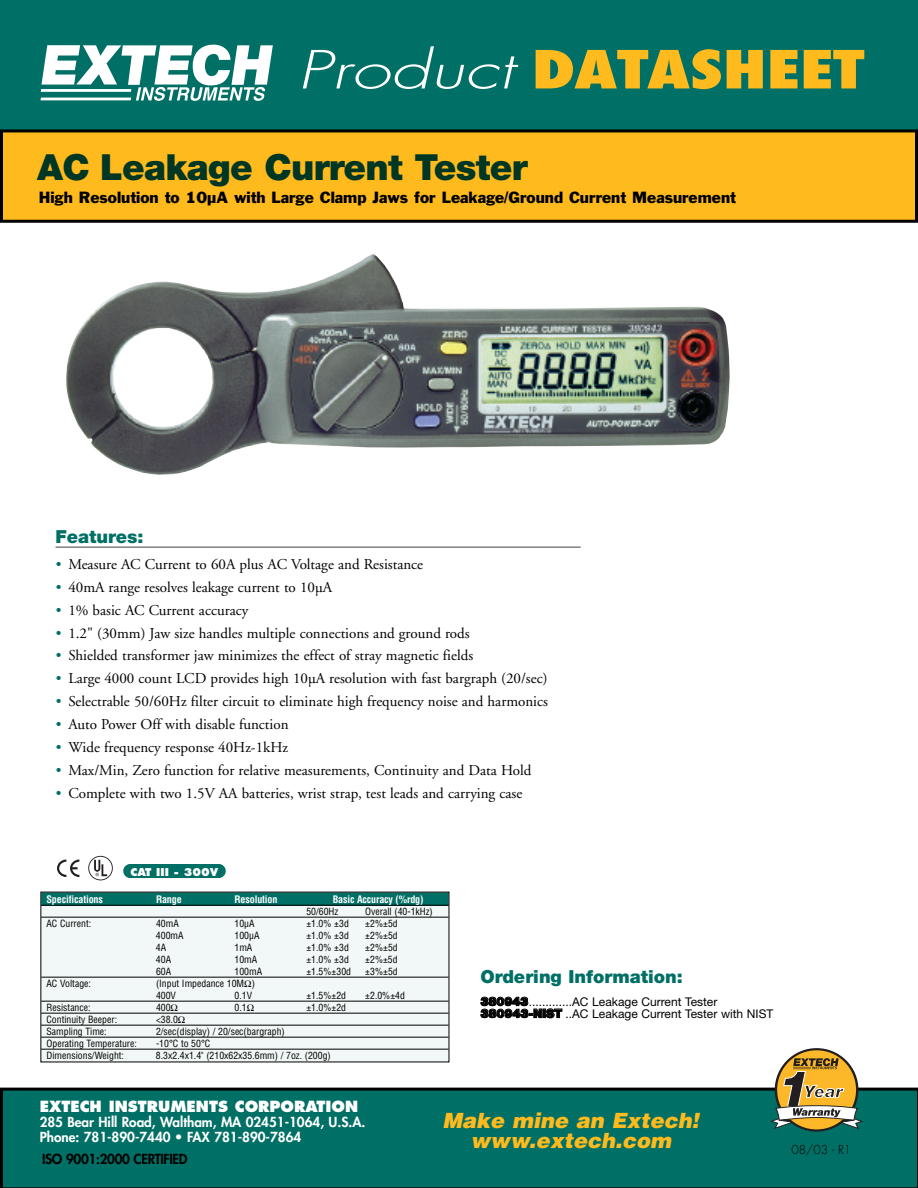
<style>
.page{position:relative;width:918px;height:1188px;background:#fff}
.page>*{position:absolute;margin:0;border:0;box-sizing:border-box;transform-origin:0 0}
.t1{font:800 condensed 51.15px "Futura";color:#ffba1d;scale:1.4 1}
.t2{font:900 36px "Helvetica Neue";letter-spacing:-.02em;color:#003624}
.t3{font:italic 900 21px/19.5px "Helvetica";color:#ffba1d;text-align:center}
.t4{font:900 18px "Helvetica Neue";color:#006f65}
.t5{font:15px "Adobe Garamond";color:#000}
.t6{font:15px "Franklin Gothic";color:#000}
.t7{font:800 15px "Futura";color:#fff}
.t8{font:800 13.5px/15px "Futura";color:#fff}
.t9{font:800 13.5px "Futura";letter-spacing:-.025em;color:#000}
.t10{font:12px/12px "Helvetica Neue";color:#000}
.t11{font:300 12px "Futura";color:#000}
.t12{font:800 10.5px "Futura";color:#fff}
.t13{font:700 condensed 10.2px "Helvetica";letter-spacing:-.015em;color:#fff}
.t14{font:condensed 9.75px/12px "Helvetica";color:#000}
.s1{font-weight:300;font-style:italic;font-stretch:normal;color:#fff}
.s2{color:#006f65}
.s3{font-weight:900}
.s4{font-family:"Helvetica"}
</style>
<div class="page">
<div style="left:0;top:0;width:918px;height:129px;background:#006f65"></div>
<svg style="left:41px;top:45px;width:232px;height:56px"></svg>
<div style="left:2px;top:131px;width:914px;height:90px;background:#ffba1d"></div>
<div style="left:0;top:129px;width:918px;height:94px;border:3px solid #000"></div>
<hr style="left:56px;top:546px;width:525px;height:2px;background:#808080">
<div style="left:41px;top:892px;width:408px;height:170px;background:#f2f8f7"></div>
<div style="left:41px;top:892px;width:408px;height:14px;background:#006f65"></div>
<hr style="left:41px;top:905px;width:408px;height:1px;background:#000">
<hr style="left:41px;top:917px;width:408px;height:1px;background:#000">
<hr style="left:41px;top:977px;width:408px;height:1px;background:#000">
<hr style="left:41px;top:1001px;width:408px;height:1px;background:#000">
<hr style="left:41px;top:1013px;width:408px;height:1px;background:#000">
<hr style="left:41px;top:1025px;width:408px;height:1px;background:#000">
<hr style="left:41px;top:1037px;width:408px;height:1px;background:#000">
<hr style="left:41px;top:1049px;width:408px;height:1px;background:#000">
<img style="left:66px;top:254px;width:664px;height:221px">
<svg style="left:57px;top:860px;width:22px;height:17px"></svg>
<div style="left:123px;top:864px;width:103px;height:14px;background:#006f65;border-radius:7px"></div>
<svg style="left:88px;top:856px;width:25px;height:24px"></svg>
<div style="left:0;top:1088px;width:918px;height:100px;background:#006f65"></div>
<svg style="left:776px;top:1049px;width:81px;height:82px"></svg>
<svg style="left:770px;top:1058px;width:93px;height:71px"></svg>
<svg style="left:171px;top:1012px;width:14px;height:2px"></svg>
<h1 class="t1" style="left:297px;top:41px;width:407px"><span class="s1">Product</span> DATASHEET</h1>
<h2 class="t2" style="left:37px;top:154px;width:492px">AC Leakage Current Tester</h2>
<p class="t6" style="left:39px;top:191px;width:699px">High Resolution to 10µA with Large Clamp Jaws for Leakage/Ground Current Measurement</p>
<p class="t4" style="left:56px;top:531px;width:90px">Features:</p>
<p class="t5" style="left:56px;top:558px;width:369px"><span class="s2">•</span> Measure AC Current to 60A plus AC Voltage and Resistance</p>
<p class="t5" style="left:56px;top:581px;width:278px"><span class="s2">•</span> 40mA range resolves leakage current to 10µA</p>
<p class="t5" style="left:56px;top:604px;width:194px"><span class="s2">•</span> 1% basic AC Current accuracy</p>
<p class="t5" style="left:56px;top:627px;width:415px"><span class="s2">•</span> 1.2" (30mm) Jaw size handles multiple connections and ground rods</p>
<p class="t5" style="left:56px;top:650px;width:419px"><span class="s2">•</span> Shielded transformer jaw minimizes the effect of stray magnetic fields</p>
<p class="t5" style="left:56px;top:673px;width:493px"><span class="s2">•</span> Large 4000 count LCD provides high 10µA resolution with fast bargraph (20/sec)</p>
<p class="t5" style="left:56px;top:695px;width:494px"><span class="s2">•</span> Selectrable 50/60Hz filter circuit to eliminate high frequency noise and harmonics</p>
<p class="t5" style="left:56px;top:718px;width:234px"><span class="s2">•</span> Auto Power Off with disable function</p>
<p class="t5" style="left:56px;top:741px;width:234px"><span class="s2">•</span> Wide frequency response 40Hz-1kHz</p>
<p class="t5" style="left:56px;top:764px;width:477px"><span class="s2">•</span> Max/Min, Zero function for relative measurements, Continuity and Data Hold</p>
<p class="t5" style="left:56px;top:787px;width:468px"><span class="s2">•</span> Complete with two 1.5V AA batteries, wrist strap, test leads and carrying case</p>
<p class="t12" style="left:131px;top:867px;width:89px">CAT III - 300V</p>
<p class="t13" style="left:47px;top:893px;width:58px">Specifications</p>
<p class="t13" style="left:156px;top:893px;width:27px">Range</p>
<p class="t13" style="left:235px;top:893px;width:45px">Resolution</p>
<p class="t13" style="left:333px;top:893px;width:92px">Basic Accuracy (%rdg)</p>
<p class="t14" style="left:306px;top:906px;width:33px">50/60Hz</p>
<p class="t14" style="left:365px;top:906px;width:69px">Overall (40-1kHz)</p>
<p class="t14" style="left:47px;top:918px;width:46px">AC Current:</p>
<p class="t14" style="left:156px;top:918px;width:24px">40mA</p>
<p class="t14" style="left:235px;top:918px;width:22px">10µA</p>
<p class="t14" style="left:306px;top:918px;width:44px">±1.0% ±3d</p>
<p class="t14" style="left:365px;top:918px;width:34px">±2%±5d</p>
<p class="t14" style="left:156px;top:930px;width:29px">400mA</p>
<p class="t14" style="left:235px;top:930px;width:26px">100µA</p>
<p class="t14" style="left:306px;top:930px;width:44px">±1.0% ±3d</p>
<p class="t14" style="left:365px;top:930px;width:34px">±2%±5d</p>
<p class="t14" style="left:156px;top:942px;width:12px">4A</p>
<p class="t14" style="left:235px;top:942px;width:19px">1mA</p>
<p class="t14" style="left:306px;top:942px;width:44px">±1.0% ±3d</p>
<p class="t14" style="left:365px;top:942px;width:34px">±2%±5d</p>
<p class="t14" style="left:156px;top:954px;width:17px">40A</p>
<p class="t14" style="left:235px;top:954px;width:24px">10mA</p>
<p class="t14" style="left:306px;top:954px;width:44px">±1.0% ±3d</p>
<p class="t14" style="left:365px;top:954px;width:34px">±2%±5d</p>
<p class="t14" style="left:156px;top:966px;width:17px">60A</p>
<p class="t14" style="left:235px;top:966px;width:29px">100mA</p>
<p class="t14" style="left:306px;top:966px;width:46px">±1.5%±30d</p>
<p class="t14" style="left:365px;top:966px;width:34px">±3%±5d</p>
<p class="t14" style="left:47px;top:978px;width:46px">AC Voltage:</p>
<p class="t14" style="left:156px;top:978px;width:100px">(Input Impedance 10M )<br>400V</p>
<p class="t14" style="left:235px;top:990px;width:19px">0.1V</p>
<p class="t14" style="left:306px;top:990px;width:41px">±1.5%±2d</p>
<p class="t14" style="left:365px;top:990px;width:41px">±2.0%±4d</p>
<p class="t14" style="left:47px;top:1002px;width:46px">Resistance:</p>
<p class="t14" style="left:156px;top:1002px;width:16px">400</p>
<p class="t14" style="left:235px;top:1002px;width:14px">0.1</p>
<p class="t14" style="left:306px;top:1002px;width:41px">±1.0%±2d</p>
<p class="t14" style="left:47px;top:1014px;width:72px">Continuity Beeper:</p>
<p class="t14" style="left:156px;top:1014px;width:23px">&lt;38.0</p>
<p class="t14" style="left:47px;top:1026px;width:62px">Sampling Time:</p>
<p class="t14" style="left:156px;top:1026px;width:130px">2/sec(display) / 20/sec(bargraph)</p>
<p class="t14" style="left:47px;top:1038px;width:92px">Operating Temperature:</p>
<p class="t14" style="left:156px;top:1038px;width:56px">-10°C to 50°C</p>
<p class="t14" style="left:47px;top:1050px;width:79px">Dimensions/Weight:</p>
<p class="t14" style="left:156px;top:1050px;width:176px">8.3x2.4x1.4" (210x62x35.6mm) / 7oz. (200g)</p>
<p class="t4" style="left:480px;top:970px;width:204px">Ordering Information:</p>
<p class="t10" style="left:481px;top:997px;width:294px"><span class="s3">380943</span><span class="s4">.............</span>AC Leakage Current Tester<br><span class="s3">380943-NIST</span> <span class="s4">..</span>AC Leakage Current Tester with NIST</p>
<p class="t7" style="left:40px;top:1100px;width:320px">EXTECH INSTRUMENTS CORPORATION</p>
<p class="t8" style="left:40px;top:1116px;width:327px">285 Bear Hill Road, Waltham, MA 02451-1064, U.S.A.<br>Phone: 781-890-7440 • FAX 781-890-7864</p>
<p class="t9" style="left:42px;top:1153px;width:147px">ISO 9001:2000 CERTIFIED</p>
<h3 class="t3" style="left:442px;top:1111px;width:258px">Make mine an Extech! www.extech.com</h3>
<p class="t11" style="left:791px;top:1144px;width:61px">08/03 - R1</p>
</div>
